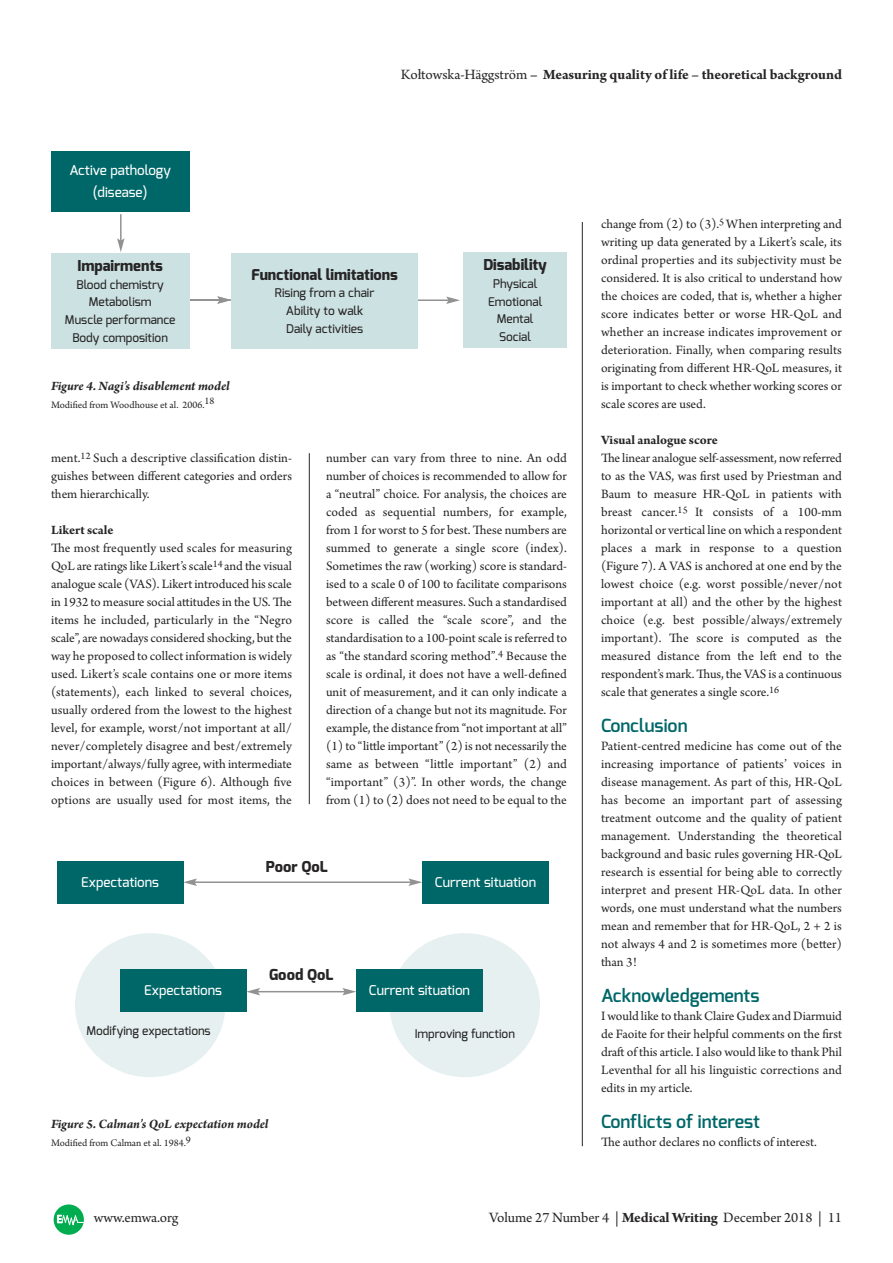
<style>
.page{position:relative;width:893px;height:1263px;background:#fff}
.page>*{position:absolute;margin:0;border:0;box-sizing:border-box;transform-origin:0 0}
.t1{font:600 18px "Exo";color:#006768}
.t2{font:700 15px "Arno Pro";letter-spacing:-.005em;color:#272526}
.t3{font:15px "Arno Pro";letter-spacing:-.005em;color:#272526}
.t4{font:800 15px "Exo";color:#272526}
.t5{font:13.5px/18px "Arno Pro";color:#272526;text-align:justify}
.t6{font:500 13.5px/21.6px "Exo";color:#fff;text-align:center}
.t7{font:italic 700 13.5px "Arno Pro";letter-spacing:-.005em;color:#272526}
.t8{font:700 13.5px "Arno Pro";letter-spacing:-.005em;color:#272526}
.t9{font:500 12px/17.7px "Exo";color:#272526;text-align:center}
.t10{font:10.5px "Arno Pro";color:#272526}
.s1{font-weight:400}
.s2{font-style:italic}
.s3{font-weight:700}
</style>
<div class="page">
<svg style="left:54px;top:1204px;width:30px;height:31px"></svg>
<hr style="left:309px;top:453px;width:1px;height:351px;background:#272526">
<hr style="left:582px;top:222px;width:1px;height:924px;background:#272526">
<svg style="left:189px;top:296px;width:271px;height:8px"></svg>
<hr style="left:120px;top:214px;width:2px;height:27px;background:#939293">
<svg style="left:117px;top:238px;width:8px;height:14px"></svg>
<div style="left:51px;top:151px;width:138px;height:61px;background:#006768"></div>
<div style="left:51px;top:253px;width:138px;height:96px;background:#cce1e1"></div>
<div style="left:231px;top:253px;width:187px;height:96px;background:#cce1e1"></div>
<div style="left:463px;top:252px;width:104px;height:96px;background:#cce1e1"></div>
<div style="left:75px;top:933px;width:150px;height:144px;background:#e6f0f0;border-radius:50%"></div>
<div style="left:390px;top:933px;width:150px;height:144px;background:#e6f0f0;border-radius:50%"></div>
<div style="left:120px;top:969px;width:126px;height:42px;background:#006768"></div>
<div style="left:356px;top:969px;width:127px;height:42px;background:#006768"></div>
<hr style="left:257px;top:991px;width:88px;height:1px;background:#939293">
<svg style="left:246px;top:988px;width:14px;height:7px"></svg>
<svg style="left:342px;top:988px;width:14px;height:7px"></svg>
<hr style="left:194px;top:881px;width:217px;height:2px;background:#939293">
<svg style="left:183px;top:878px;width:14px;height:8px"></svg>
<svg style="left:408px;top:878px;width:14px;height:8px"></svg>
<div style="left:57px;top:861px;width:126px;height:42px;background:#006768"></div>
<div style="left:422px;top:861px;width:127px;height:42px;background:#006768"></div>
<p class="t6" style="left:69px;top:161px;width:103px">Active pathology (disease)</p>
<p class="t2" style="left:401px;top:69px;width:443px"><span class="s1">Kołtowska-Häggström</span> – Measuring quality of life – theoretical background</p>
<p class="t4" style="left:78px;top:259px;width:87px">Impairments</p>
<p class="t9" style="left:65px;top:277px;width:112px">Blood chemistry<br>Metabolism<br>Muscle performance<br>Body composition</p>
<p class="t7" style="left:51px;top:381px;width:180px">Figure 4. Nagi’s disablement model</p>
<p class="t10" style="left:51px;top:401px;width:165px">Modified from Woodhouse et al. 2006.18</p>
<p class="t4" style="left:251px;top:268px;width:148px">Functional limitations</p>
<p class="t9" style="left:275px;top:286px;width:101px">Rising from a chair<br>Ability to walk<br>Daily activities</p>
<p class="t4" style="left:483px;top:258px;width:65px">Disability</p>
<p class="t9" style="left:488px;top:276px;width:56px">Physical<br>Emotional<br>Mental<br>Social</p>
<p class="t5" style="left:51px;top:450px;width:242px">ment.<sup>12</sup> Such a descriptive classification distin&shy;guishes between different categories and orders them hierarchically.</p>
<p class="t8" style="left:51px;top:525px;width:64px">Likert scale</p>
<p class="t5" style="left:51px;top:540px;width:242px">The most frequently used scales for measuring QoL are ratings like Likert’s scale<sup>14</sup> and the visual analogue scale (VAS). Likert introduced his scale in 1932 to measure social attitudes in the US. The items he included, particularly in the “Negro scale”, are nowadays considered shocking, but the way he proposed to collect information is widely used. Likert’s scale contains one or more items (statements), each linked to several choices, usually ordered from the lowest to the highest level, for example, worst/not important at all/ never/completely disagree and best/extremely important/always/fully agree, with intermediate choices in between (Figure 6). Although five options are usually used for most items, the</p>
<p class="t5" style="left:326px;top:450px;width:242px">number can vary from three to nine. An odd number of choices is recommended to allow for a “neutral” choice. For analysis, the choices are coded as sequential numbers, for example, from 1 for worst to 5 for best. These numbers are summed to generate a single score (index).<br>Sometimes the raw (working) score is standard&shy;ised to a scale 0 of 100 to facilitate comparisons between different measures. Such a standardised score is called the “scale score”, and the standardisation to a 100-point scale is referred to as “the standard scoring method”<span class="s2">.</span><sup>4</sup> Because the scale is ordinal, it does not have a well-defined unit of measurement, and it can only indicate a direction of a change but not its magnitude. For example, the distance from “not important at all” (1) to “little important” (2) is not necessarily the same as between “little important” (2) and “important” (3)”. In other words, the change from (1) to (2) does not need to be equal to the</p>
<p class="t4" style="left:266px;top:861px;width:64px">Poor QoL</p>
<p class="t6" style="left:81px;top:872px;width:79px">Expectations</p>
<p class="t6" style="left:435px;top:872px;width:103px">Current situation</p>
<p class="t4" style="left:269px;top:968px;width:66px">Good QoL</p>
<p class="t6" style="left:144px;top:980px;width:79px">Expectations</p>
<p class="t6" style="left:369px;top:980px;width:103px">Current situation</p>
<p class="t9" style="left:86px;top:1023px;width:126px">Modifying expectations</p>
<p class="t9" style="left:415px;top:1026px;width:102px">Improving function</p>
<p class="t7" style="left:51px;top:1119px;width:219px">Figure 5. Calman’s QoL expectation model</p>
<p class="t10" style="left:51px;top:1139px;width:141px">Modified from Calman et al. 1984.9</p>
<p class="t5" style="left:601px;top:216px;width:242px">change from (2) to (3).<sup>5</sup> When interpreting and writing up data generated by a Likert’s scale, its ordinal properties and its subjectivity must be considered. It is also critical to understand how the choices are coded, that is, whether a higher score indicates better or worse HR-QoL and whether an increase indicates improvement or deterioration. Finally, when comparing results originating from different HR-QoL measures, it is important to check whether working scores or scale scores are used.</p>
<p class="t8" style="left:601px;top:435px;width:118px">Visual analogue score</p>
<p class="t5" style="left:601px;top:450px;width:242px">The linear analogue self-assessment, now referred to as the VAS, was first used by Priestman and Baum to measure HR-QoL in patients with breast cancer.<sup>15</sup> It consists of a 100-mm horizontal or vertical line on which a respondent places a mark in response to a question (Figure 7). A VAS is anchored at one end by the lowest choice (e.g. worst possible/never/not important at all) and the other by the highest choice (e.g. best possible/always/extremely important). The score is computed as the measured distance from the left end to the respondent’s mark. Thus, the VAS is a continuous scale that generates a single score.<sup>16</sup></p>
<h1 class="t1" style="left:601px;top:718px;width:88px">Conclusion</h1>
<p class="t5" style="left:601px;top:738px;width:242px">Patient-centred medicine has come out of the increasing importance of patients’ voices in disease management. As part of this, HR-QoL has become an important part of assessing treatment outcome and the quality of patient management. Understanding the theoretical background and basic rules governing HR-QoL research is essential for being able to correctly interpret and present HR-QoL data. In other words, one must understand what the numbers mean and remember that for HR-QoL, 2 + 2 is not always 4 and 2 is sometimes more (better) than 3!</p>
<h1 class="t1" style="left:601px;top:988px;width:160px">Acknowledgements</h1>
<p class="t5" style="left:601px;top:1008px;width:242px">I would like to thank Claire Gudex and Diarmuid de Faoite for their helpful comments on the first draft of this article. I also would like to thank Phil Leventhal for all his linguistic corrections and edits in my article.</p>
<h1 class="t1" style="left:601px;top:1114px;width:160px">Conflicts of interest</h1>
<p class="t5" style="left:601px;top:1134px;width:217px">The author declares no conflicts of interest.</p>
<p class="t3" style="left:94px;top:1211px;width:86px">www.emwa.org</p>
<p class="t3" style="left:489px;top:1211px;width:354px">Volume 27 Number 4 | <span class="s3">Medical Writing</span> December 2018 | 11</p>
</div>
